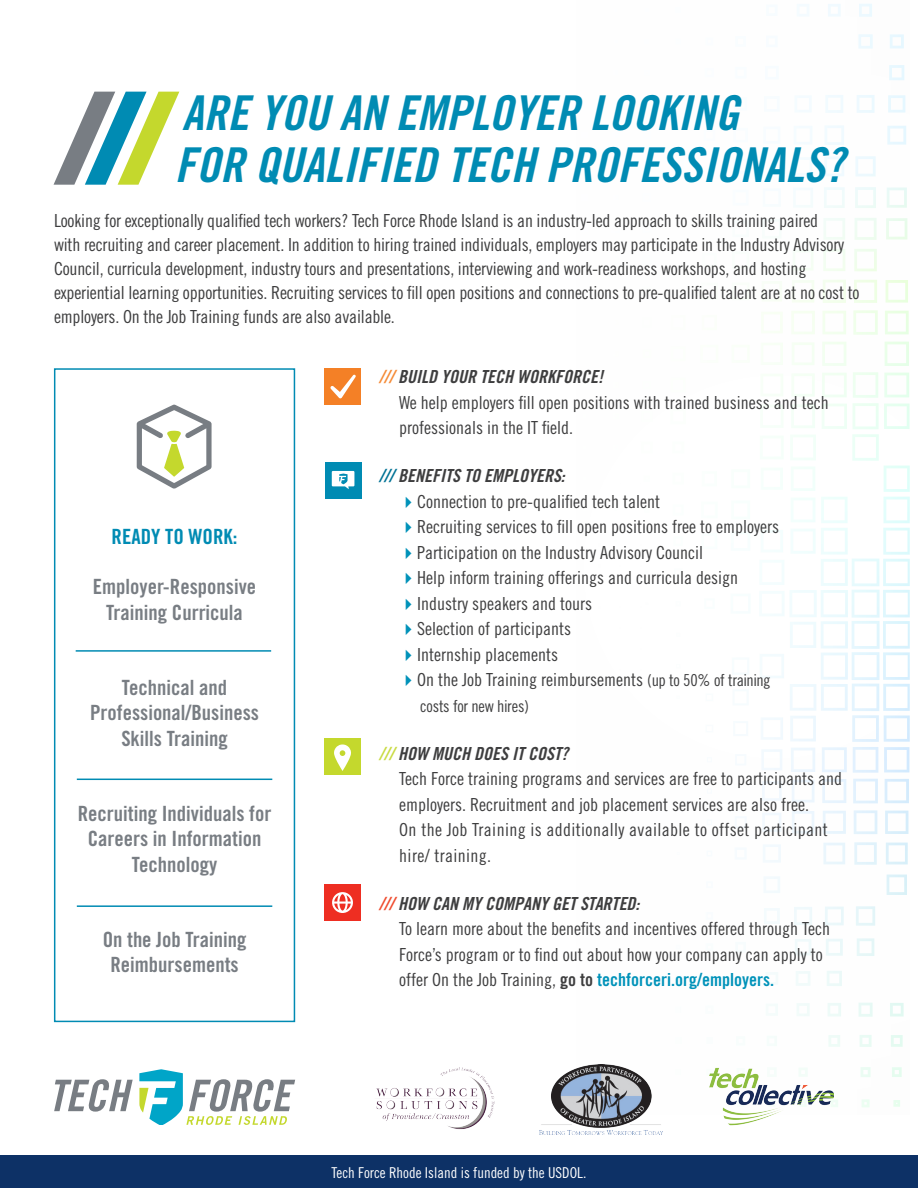
<style>
.page{position:relative;width:918px;height:1188px;background:#fff}
.page>*{position:absolute;margin:0;border:0;box-sizing:border-box;transform-origin:0 0}
.t1{font:48px "Trade Gothic Bold Cond Twenty Obl";color:#008bb3}
.t2{font:21px/25.2px "Trade Gothic Bold Cond Twenty";color:#787d83;text-align:center}
.t3{font:21px "Trade Gothic Bold Cond Twenty";color:#008bb3}
.t4{font:18px/24px "Trade Gothic Cond Eighteen";color:#3e3e3f}
.t5{font:18px "Trade Gothic Bold Cond Twenty Obl";color:#3e3e3f}
.t6{font:18px/25.5px "Trade Gothic Cond Eighteen";letter-spacing:.02em;color:#3e3e3f}
.t7{font:16.5px "Trade Gothic Cond Eighteen";letter-spacing:-.015em;color:#3e3e3f}
.t8{font:15px "Trade Gothic Cond Eighteen";color:#fff}
.s1{color:#f58b37}
.s2{color:#007295}
.s3{color:#0092b9}
.s4{font-size:16.5px}
.s5{color:#c9db43}
.s6{color:#ef4c2f}
.s7{font-family:"Trade Gothic Bold Cond Twenty"}
.s8{font-family:"Trade Gothic Bold Cond Twenty";color:#0092b9}
</style>
<div class="page">
<svg style="left:774px;top:295px;width:8px;height:6px"></svg>
<svg style="left:770px;top:312px;width:12px;height:21px"></svg>
<svg style="left:762px;top:781px;width:19px;height:20px"></svg>
<svg style="left:763px;top:813px;width:18px;height:19px"></svg>
<svg style="left:763px;top:845px;width:18px;height:17px"></svg>
<svg style="left:764px;top:877px;width:16px;height:16px"></svg>
<svg style="left:764px;top:908px;width:16px;height:16px"></svg>
<svg style="left:770px;top:972px;width:8px;height:12px"></svg>
<svg style="left:774px;top:1004px;width:4px;height:11px"></svg>
<svg style="left:799px;top:4px;width:10px;height:12px"></svg>
<svg style="left:799px;top:96px;width:12px;height:16px"></svg>
<svg style="left:799px;top:126px;width:13px;height:18px"></svg>
<svg style="left:799px;top:158px;width:13px;height:17px"></svg>
<svg style="left:799px;top:188px;width:14px;height:19px"></svg>
<svg style="left:799px;top:256px;width:14px;height:14px"></svg>
<svg style="left:792px;top:280px;width:22px;height:22px"></svg>
<svg style="left:792px;top:311px;width:23px;height:23px"></svg>
<svg style="left:792px;top:343px;width:22px;height:22px"></svg>
<svg style="left:792px;top:780px;width:23px;height:22px"></svg>
<svg style="left:792px;top:811px;width:22px;height:23px"></svg>
<svg style="left:794px;top:907px;width:18px;height:18px"></svg>
<svg style="left:795px;top:939px;width:16px;height:16px"></svg>
<svg style="left:796px;top:971px;width:14px;height:15px"></svg>
<svg style="left:797px;top:1003px;width:12px;height:13px"></svg>
<svg style="left:828px;top:4px;width:13px;height:12px"></svg>
<svg style="left:826px;top:95px;width:17px;height:18px"></svg>
<svg style="left:825px;top:126px;width:19px;height:19px"></svg>
<svg style="left:825px;top:157px;width:19px;height:19px"></svg>
<svg style="left:824px;top:187px;width:21px;height:21px"></svg>
<svg style="left:824px;top:218px;width:21px;height:22px"></svg>
<svg style="left:823px;top:249px;width:22px;height:22px"></svg>
<svg style="left:823px;top:280px;width:23px;height:23px"></svg>
<svg style="left:823px;top:311px;width:23px;height:23px"></svg>
<svg style="left:822px;top:342px;width:24px;height:24px"></svg>
<svg style="left:822px;top:779px;width:24px;height:24px"></svg>
<svg style="left:823px;top:811px;width:23px;height:23px"></svg>
<svg style="left:823px;top:843px;width:22px;height:21px"></svg>
<svg style="left:825px;top:907px;width:19px;height:18px"></svg>
<svg style="left:826px;top:939px;width:17px;height:17px"></svg>
<svg style="left:827px;top:971px;width:15px;height:15px"></svg>
<svg style="left:828px;top:1003px;width:13px;height:13px"></svg>
<svg style="left:829px;top:1035px;width:11px;height:12px"></svg>
<svg style="left:834px;top:1100px;width:4px;height:7px"></svg>
<svg style="left:859px;top:4px;width:13px;height:13px"></svg>
<svg style="left:858px;top:34px;width:15px;height:15px"></svg>
<svg style="left:857px;top:95px;width:17px;height:18px"></svg>
<svg style="left:856px;top:156px;width:20px;height:20px"></svg>
<svg style="left:855px;top:187px;width:21px;height:21px"></svg>
<svg style="left:855px;top:218px;width:22px;height:22px"></svg>
<svg style="left:854px;top:249px;width:23px;height:22px"></svg>
<svg style="left:854px;top:280px;width:23px;height:23px"></svg>
<svg style="left:853px;top:310px;width:25px;height:25px"></svg>
<svg style="left:853px;top:779px;width:25px;height:24px"></svg>
<svg style="left:854px;top:810px;width:23px;height:24px"></svg>
<svg style="left:854px;top:842px;width:23px;height:23px"></svg>
<svg style="left:856px;top:906px;width:19px;height:20px"></svg>
<svg style="left:857px;top:938px;width:17px;height:18px"></svg>
<svg style="left:859px;top:1003px;width:14px;height:14px"></svg>
<svg style="left:860px;top:1035px;width:12px;height:12px"></svg>
<svg style="left:861px;top:1067px;width:10px;height:10px"></svg>
<svg style="left:862px;top:1099px;width:8px;height:8px"></svg>
<svg style="left:890px;top:34px;width:14px;height:14px"></svg>
<svg style="left:889px;top:65px;width:15px;height:15px"></svg>
<svg style="left:888px;top:95px;width:17px;height:18px"></svg>
<svg style="left:887px;top:126px;width:19px;height:19px"></svg>
<svg style="left:887px;top:188px;width:20px;height:20px"></svg>
<svg style="left:886px;top:218px;width:21px;height:21px"></svg>
<svg style="left:886px;top:280px;width:22px;height:23px"></svg>
<svg style="left:885px;top:311px;width:24px;height:23px"></svg>
<svg style="left:885px;top:342px;width:24px;height:24px"></svg>
<svg style="left:761px;top:372px;width:149px;height:401px"></svg>
<svg style="left:885px;top:779px;width:24px;height:24px"></svg>
<svg style="left:885px;top:811px;width:23px;height:23px"></svg>
<svg style="left:886px;top:843px;width:22px;height:21px"></svg>
<svg style="left:887px;top:875px;width:20px;height:20px"></svg>
<svg style="left:890px;top:1003px;width:14px;height:13px"></svg>
<svg style="left:891px;top:1035px;width:12px;height:12px"></svg>
<svg style="left:892px;top:1067px;width:10px;height:10px"></svg>
<svg style="left:893px;top:1100px;width:7px;height:7px"></svg>
<svg style="left:54px;top:92px;width:125px;height:93px"></svg>
<div style="left:54px;top:368px;width:241px;height:654px;border:2px solid #008bb3"></div>
<hr style="left:76px;top:650px;width:195px;height:2px;background:#008bb3">
<hr style="left:77px;top:779px;width:195px;height:1px;background:#008bb3">
<hr style="left:77px;top:905px;width:195px;height:2px;background:#008bb3">
<svg style="left:137px;top:405px;width:75px;height:84px"></svg>
<div style="left:324px;top:738px;width:37px;height:37px;background:#c4d82d"></div>
<div style="left:324px;top:884px;width:37px;height:37px;background:#ee2e22"></div>
<svg style="left:332px;top:892px;width:21px;height:21px"></svg>
<div style="left:324px;top:368px;width:37px;height:37px;background:#f48026"></div>
<svg style="left:330px;top:374px;width:26px;height:25px"></svg>
<img style="left:709px;top:1067px;width:125px;height:59px">
<img style="left:376px;top:1067px;width:119px;height:63px">
<img style="left:540px;top:1064px;width:123px;height:71px">
<svg style="left:54px;top:1079px;width:79px;height:33px"></svg>
<svg style="left:139px;top:1069px;width:156px;height:55px"></svg>
<div style="left:0;top:1155px;width:918px;height:33px;background:#0d3166"></div>
<div style="left:325px;top:462px;width:37px;height:36px;background:#008bb3"></div>
<svg style="left:332px;top:470px;width:30px;height:301px"></svg>
<p class="t1" style="left:182px;top:83px;width:559px">ARE YOU AN EMPLOYER LOOKING</p>
<p class="t1" style="left:175px;top:136px;width:671px">FOR QUALIFIED TECH PROFESSIONALS?</p>
<p class="t4" style="left:54px;top:209px;width:807px">Looking for exceptionally qualified tech workers? Tech Force Rhode Island is an industry-led approach to skills training paired<br>with recruiting and career placement. In addition to hiring trained individuals, employers may participate in the Industry Advisory Council, curricula development, industry tours and presentations, interviewing and work-readiness workshops, and hosting experiential learning opportunities. Recruiting services to fill open positions and connections to pre-qualified talent are at no cost to employers. On the Job Training funds are also available.</p>
<p class="t3" style="left:112px;top:524px;width:127px">READY TO WORK:</p>
<p class="t2" style="left:93px;top:574px;width:165px">Employer-Responsive<br>Training Curricula</p>
<p class="t2" style="left:122px;top:675px;width:107px">Technical and</p>
<p class="t2" style="left:90px;top:700px;width:171px">Professional/Business<br>Skills Training</p>
<p class="t2" style="left:78px;top:801px;width:195px">Recruiting Individuals for<br>Careers in Information<br>Technology</p>
<p class="t2" style="left:103px;top:927px;width:145px">On the Job Training</p>
<p class="t2" style="left:110px;top:952px;width:130px">Reimbursements</p>
<p class="t5" style="left:379px;top:366px;width:225px"><span class="s1">///</span> BUILD YOUR TECH WORKFORCE!</p>
<p class="t4" style="left:399px;top:390px;width:431px">We help employers fill open positions with trained business and tech</p>
<p class="t4" style="left:399px;top:416px;width:175px">professionals in the IT field.</p>
<p class="t5" style="left:379px;top:465px;width:187px"><span class="s2">///</span> BENEFITS TO EMPLOYERS:</p>
<p class="t4" style="left:399px;top:489px;width:262px"><span class="s3">✔</span>Connection to pre-qualified tech talent</p>
<p class="t4" style="left:399px;top:515px;width:381px"><span class="s3">✔</span>Recruiting services to fill open positions free to employers</p>
<p class="t4" style="left:399px;top:540px;width:305px"><span class="s3">✔</span>Participation on the Industry Advisory Council</p>
<p class="t4" style="left:399px;top:566px;width:340px"><span class="s3">✔</span>Help inform training offerings and curricula design</p>
<p class="t4" style="left:399px;top:591px;width:194px"><span class="s3">✔</span>Industry speakers and tours</p>
<p class="t4" style="left:399px;top:617px;width:173px"><span class="s3">✔</span>Selection of participants</p>
<p class="t4" style="left:399px;top:642px;width:160px"><span class="s3">✔</span>Internship placements</p>
<p class="t4" style="left:399px;top:668px;width:373px"><span class="s3">✔</span>On the Job Training reimbursements <span class="s4">(up to 50% of training</span></p>
<p class="t7" style="left:420px;top:696px;width:110px">costs for new hires)</p>
<p class="t5" style="left:379px;top:743px;width:190px"><span class="s5">///</span> HOW MUCH DOES IT COST?</p>
<p class="t4" style="left:399px;top:766px;width:444px;line-height:25.5px">Tech Force training programs and services are free to participants and employers. Recruitment and job placement services are also free.</p>
<p class="t6" style="left:399px;top:817px;width:430px">On the Job Training is additionally available to offset participant hire/ training.</p>
<p class="t5" style="left:379px;top:893px;width:262px"><span class="s6">///</span> HOW CAN MY COMPANY GET STARTED:</p>
<p class="t4" style="left:399px;top:916px;width:432px;line-height:25.5px">To learn more about the benefits and incentives offered through Tech<br>Force’s program or to find out about how your company can apply to offer On the Job Training, <span class="s7">go to</span> <span class="s8">techforceri.org/employers.</span></p>
<p class="t8" style="left:332px;top:1164px;width:256px">Tech Force Rhode Island is funded by the USDOL.</p>
</div>
